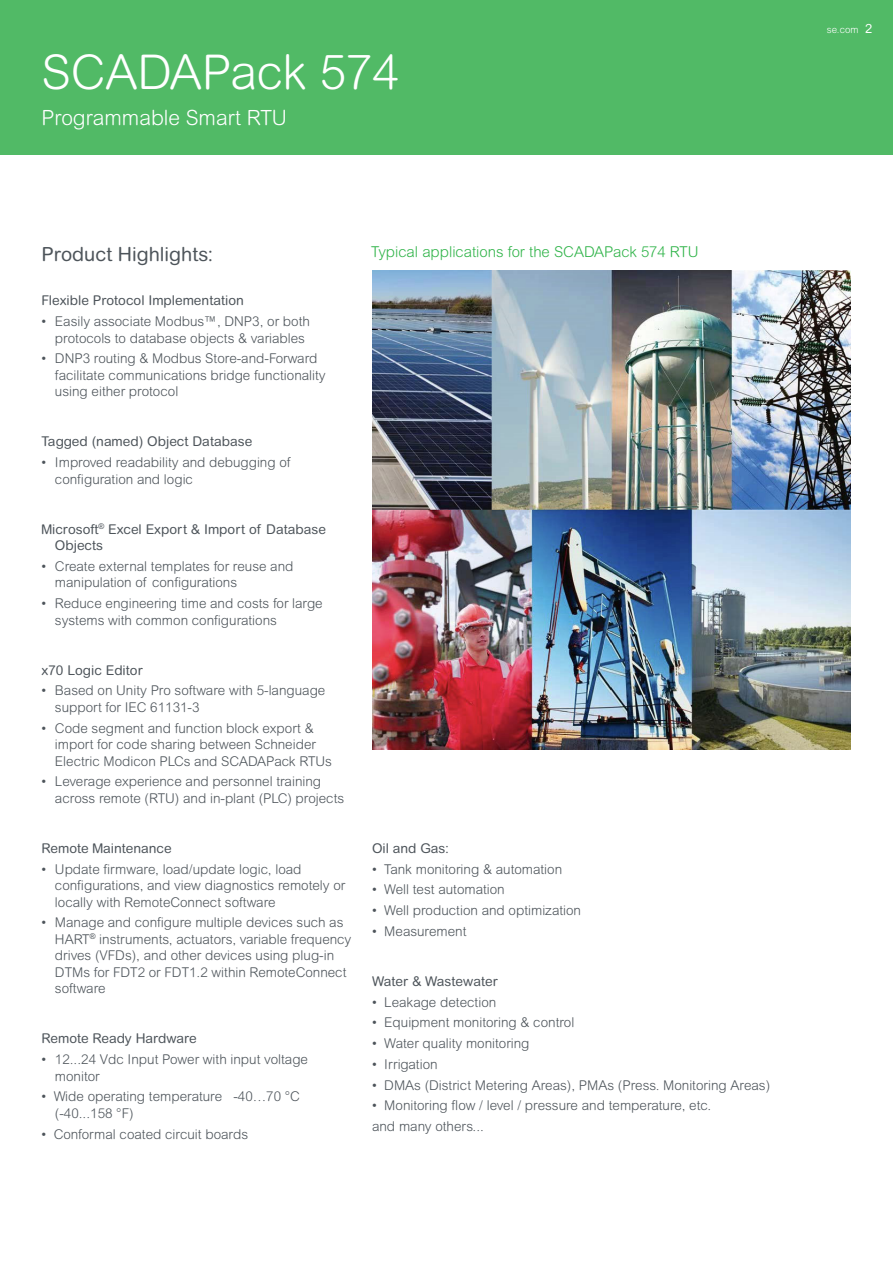
<style>
.page{position:relative;width:893px;height:1263px;background:#fff}
.page>*{position:absolute;margin:0;border:0;box-sizing:border-box;transform-origin:0 0}
.Title_02_White{font:300 48px "Arial Rounded MT Std";color:#fff}
.Subhead_02_White{font:300 21px "Arial Rounded MT Std";color:#fff}
.Subhead_04_Dark_Grey{font:19.5px "Arial Rounded MT Std";color:#4d545a}
.t1{font:300 15px "Arial Rounded MT Std";color:#31b44a}
.Body_Bullet_01{font:300 13.5px/16.5px "Arial Rounded MT Std";color:#4d545a}
.Body_Text_01{font:300 13.5px "Arial Rounded MT Std";color:#4d545a}
.Body_Bullet_01-2{font:13.5px/16.5px "Arial Rounded MT Std";color:#4d545a}
.Body_Text_01-2{font:13.5px "Arial Rounded MT Std";color:#4d545a}
.Page_Number_Life_Whi{font:12.75px "Arial Rounded MT Std";color:#fff}
.Schneider_URL_White{font:300 9.75px "Arial Rounded MT Std";color:#fff}
</style>
<div class="page">
<div style="left:0;top:0;width:893px;height:155px;background:#51ba66"></div>
<img style="left:372px;top:270px;width:479px;height:479px">
<p class="Title_02_White" style="left:41px;top:45px;width:359px">SCADAPack 574</p>
<p class="Subhead_02_White" style="left:41px;top:105px;width:247px">Programmable Smart RTU</p>
<p class="Subhead_04_Dark_Grey" style="left:41px;top:242px;width:173px">Product Highlights:</p>
<p class="Body_Bullet_01-2" style="left:41px;top:292px;width:204px">Flexible Protocol Implementation</p>
<p class="Body_Bullet_01" style="left:55px;top:313px;width:256px;text-indent:-13px">• Easily associate Modbus™, DNP3, or both protocols to database objects &amp; variables</p>
<p class="Body_Bullet_01" style="left:55px;top:350px;width:272px;text-indent:-13px">• DNP3 routing &amp; Modbus Store-and-Forward facilitate communications bridge functionality using either protocol</p>
<p class="Body_Bullet_01-2" style="left:41px;top:433px;width:212px">Tagged (named) Object Database</p>
<p class="Body_Bullet_01" style="left:55px;top:454px;width:237px;text-indent:-13px">• Improved readability and debugging of configuration and logic</p>
<p class="Body_Bullet_01-2" style="left:55px;top:520px;width:273px;text-indent:-13px">Microsoft<sup>®</sup> Excel Export &amp; Import of Database<br>Objects</p>
<p class="Body_Bullet_01" style="left:55px;top:558px;width:240px;text-indent:-13px">• Create external templates for reuse and manipulation of configurations</p>
<p class="Body_Bullet_01" style="left:55px;top:595px;width:269px;text-indent:-13px">• Reduce engineering time and costs for large systems with common configurations</p>
<p class="Body_Bullet_01-2" style="left:41px;top:661px;width:103px">x70 Logic Editor</p>
<p class="Body_Bullet_01" style="left:55px;top:682px;width:272px;text-indent:-13px">• Based on Unity Pro software with 5-language support for IEC 61131-3</p>
<p class="Body_Bullet_01" style="left:55px;top:719px;width:279px;text-indent:-13px">• Code segment and function block export &amp; import for code sharing between Schneider<br>Electric Modicon PLCs and SCADAPack RTUs</p>
<p class="Body_Bullet_01" style="left:55px;top:773px;width:291px;text-indent:-13px">• Leverage experience and personnel training across remote (RTU) and in-plant (PLC) projects</p>
<p class="Body_Bullet_01-2" style="left:41px;top:840px;width:132px">Remote Maintenance</p>
<p class="Body_Bullet_01" style="left:55px;top:860px;width:292px;text-indent:-13px">• Update firmware, load/update logic, load configurations, and view diagnostics remotely or locally with RemoteConnect software</p>
<p class="Body_Bullet_01" style="left:55px;top:914px;width:298px;text-indent:-13px">• Manage and configure multiple devices such as HART<sup>®</sup> instruments, actuators, variable frequency drives (VFDs), and other devices using plug-in DTMs for FDT2 or FDT1.2 within RemoteConnect software</p>
<p class="Body_Bullet_01-2" style="left:41px;top:1030px;width:157px">Remote Ready Hardware</p>
<p class="Body_Bullet_01" style="left:55px;top:1051px;width:254px;text-indent:-13px">• 12...24 Vdc Input Power with input voltage monitor</p>
<p class="Body_Bullet_01" style="left:55px;top:1088px;width:246px;text-indent:-13px">• Wide operating temperature -40…70 °C (-40...158 °F)</p>
<p class="Body_Bullet_01" style="left:41px;top:1125px;width:208px">• Conformal coated circuit boards</p>
<p class="t1" style="left:371px;top:243px;width:329px">Typical applications for the SCADAPack 574 RTU</p>
<p class="Body_Text_01-2" style="left:372px;top:840px;width:78px">Oil and Gas:</p>
<p class="Body_Text_01" style="left:372px;top:861px;width:192px">• Tank monitoring &amp; automation</p>
<p class="Body_Text_01" style="left:372px;top:882px;width:134px">• Well test automation</p>
<p class="Body_Text_01" style="left:372px;top:903px;width:210px">• Well production and optimization</p>
<p class="Body_Text_01" style="left:372px;top:923px;width:96px">• Measurement</p>
<p class="Body_Text_01-2" style="left:372px;top:973px;width:127px">Water &amp; Wastewater</p>
<p class="Body_Text_01" style="left:372px;top:994px;width:126px">• Leakage detection</p>
<p class="Body_Text_01" style="left:372px;top:1015px;width:204px">• Equipment monitoring &amp; control</p>
<p class="Body_Text_01" style="left:372px;top:1036px;width:159px">• Water quality monitoring</p>
<p class="Body_Text_01" style="left:372px;top:1056px;width:67px">• Irrigation</p>
<p class="Body_Text_01" style="left:372px;top:1077px;width:400px">• DMAs (District Metering Areas), PMAs (Press. Monitoring Areas)</p>
<p class="Body_Text_01" style="left:372px;top:1098px;width:341px">• Monitoring flow / level / pressure and temperature, etc.</p>
<p class="Body_Text_01" style="left:372px;top:1119px;width:113px">and many others...</p>
<p class="Schneider_URL_White" style="left:827px;top:24px;width:33px">se.com</p>
<p class="Page_Number_Life_Whi" style="left:865px;top:21px;width:9px">2</p>
</div>
